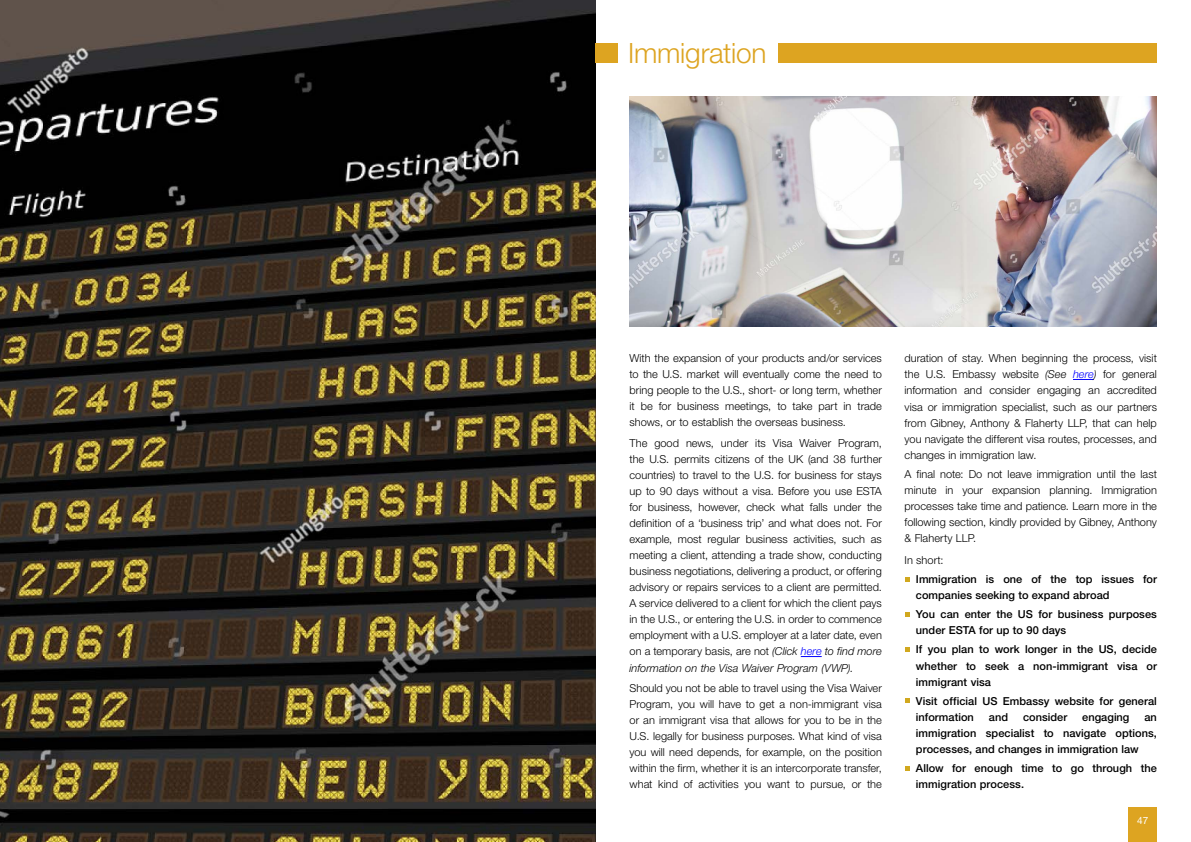
<style>
.page{position:relative;width:1191px;height:842px;background:#fff}
.page>*{position:absolute;margin:0;border:0;box-sizing:border-box;transform-origin:0 0}
.t1{font:300 28px "Helvetica Neue";letter-spacing:-.005em;color:#dda421}
.t2{font:300 11px/16.1px "Helvetica Neue";color:#000;text-align:justify}
.t3{font:500 11px/16.1px "Helvetica Neue";letter-spacing:.005em;color:#000}
.t4{font:10px "Helvetica Neue";color:#fff}
.s1{font-style:italic}
.s2{font-style:italic;color:#00f}
</style>
<div class="page">
<img style="left:0;top:0;width:595px;height:842px">
<div style="left:1128px;top:808px;width:29px;height:34px;background:#dda421"></div>
<img style="left:629px;top:96px;width:528px;height:230px">
<div style="left:595px;top:43px;width:23px;height:20px;background:#dda421"></div>
<div style="left:778px;top:43px;width:379px;height:20px;background:#dda421"></div>
<svg style="left:801px;top:656px;width:20px;height:1px"></svg>
<svg style="left:1073px;top:379px;width:20px;height:1px"></svg>
<svg style="left:905px;top:577px;width:4px;height:5px"></svg>
<svg style="left:905px;top:612px;width:4px;height:5px"></svg>
<svg style="left:905px;top:647px;width:4px;height:5px"></svg>
<svg style="left:905px;top:698px;width:4px;height:5px"></svg>
<svg style="left:905px;top:766px;width:4px;height:4px"></svg>
<p class="t1" style="left:628px;top:35px;width:140px">Immigration</p>
<p class="t2" style="left:629px;top:350px;width:254px">With the expansion of your products and/or services to the U.S. market will eventually come the need to bring people to the U.S., short- or long term, whether it be for business meetings, to take part in trade shows, or to establish the overseas business.</p>
<p class="t2" style="left:629px;top:434px;width:254px">The good news, under its Visa Waiver Program, the U.S. permits citizens of the UK (and 38 further countries) to travel to the U.S. for business for stays up to 90 days without a visa. Before you use ESTA for business, however, check what falls under the definition of a ‘business trip’ and what does not. For example, most regular business activities, such as meeting a client, attending a trade show, conducting business negotiations, delivering a product, or offering advisory or repairs services to a client are permitted.<br>A service delivered to a client for which the client pays in the U.S., or entering the U.S. in order to commence employment with a U.S. employer at a later date, even on a temporary basis, are not <span class="s1">(Click</span> <span class="s2">here</span> <span class="s1">to find more information on the Visa Waiver Program (VWP).</span></p>
<p class="t2" style="left:629px;top:680px;width:254px">Should you not be able to travel using the Visa Waiver Program, you will have to get a non-immigrant visa or an immigrant visa that allows for you to be in the U.S. legally for business purposes. What kind of visa you will need depends, for example, on the position within the firm, whether it is an intercorporate transfer, what kind of activities you want to pursue, or the</p>
<p class="t2" style="left:904px;top:350px;width:254px">duration of stay. When beginning the process, visit the U.S. Embassy website <span class="s1">(See</span> <span class="s2">here</span><span class="s1">)</span> for general information and consider engaging an accredited visa or immigration specialist, such as our partners from Gibney, Anthony &amp; Flaherty LLP, that can help you navigate the different visa routes, processes, and changes in immigration law.</p>
<p class="t2" style="left:904px;top:466px;width:254px">A final note: Do not leave immigration until the last minute in your expansion planning. Immigration processes take time and patience. Learn more in the following section, kindly provided by Gibney, Anthony &amp; Flaherty LLP.</p>
<p class="t2" style="left:904px;top:552px;width:40px">In short:</p>
<p class="t3" style="left:916px;top:571px;width:242px">Immigration is one of the top issues for companies seeking to expand abroad</p>
<p class="t3" style="left:916px;top:606px;width:242px">You can enter the US for business purposes under ESTA for up to 90 days</p>
<p class="t3" style="left:916px;top:641px;width:242px;text-align:justify">If you plan to work longer in the US, decide whether to seek a non-immigrant visa or immigrant visa</p>
<p class="t3" style="left:916px;top:692px;width:242px">Visit official US Embassy website for general information</p>
<p class="t3" style="left:988px;top:709px;width:21px">and</p>
<p class="t3" style="left:1023px;top:709px;width:46px">consider</p>
<p class="t3" style="left:1082px;top:709px;width:49px">engaging</p>
<p class="t3" style="left:916px;top:709px;width:242px;text-align:justify;text-indent:228px">an immigration specialist to navigate options, processes, and changes in immigration law</p>
<p class="t3" style="left:916px;top:760px;width:242px">Allow for enough time to go through the immigration process.</p>
<p class="t4" style="left:1137px;top:814px;width:13px">47</p>
</div>
